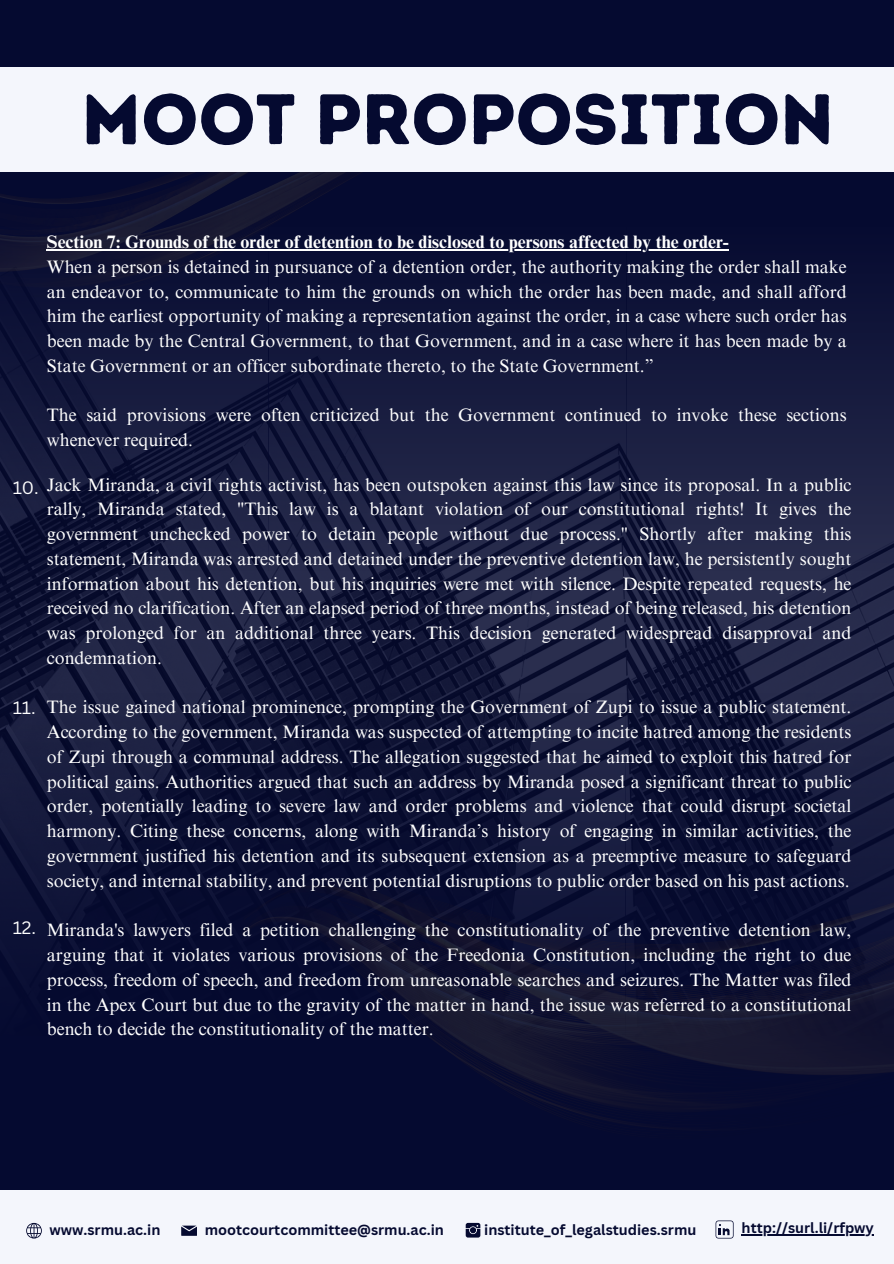
<style>
.page{position:relative;width:894px;height:1264px;background:#fff}
.page>*{position:absolute;margin:0;border:0;box-sizing:border-box;transform-origin:0 0}
.t1{font:71.25px "Intro Rust Base";color:#050a30}
.t2{font:18px/24.8px "Times NRMT Pro";color:#fff;text-align:justify}
.t3{font:700 18px "Times NRMT Pro";color:#fff}
.t4{font:17.4px "Canva Sans";color:#fff}
.t5{font:700 14.4px "Canva Sans";color:#050a30}
</style>
<div class="page">
<div style="left:0;top:0;width:893px;height:1263px;background:#050a30"></div>
<img style="left:0;top:250px;width:893px;height:584px">
<svg style="left:0;top:693px;width:267px;height:239px;fill:#0e1336"></svg>
<div style="left:626px;top:214px;width:267px;height:356px;background:linear-gradient(to bottom,#070c32,#262a4a)"></div>
<svg style="left:268px;top:693px;width:356px;height:141px;fill:#0e1234"></svg>
<svg style="left:268px;top:250px;width:357px;height:320px;fill:#171c3f"></svg>
<svg style="left:625px;top:693px;width:268px;height:141px"></svg>
<svg style="left:0;top:296px;width:268px;height:274px;fill:#13183b"></svg>
<img style="left:0;top:172px;width:592px;height:124px">
<img style="left:242px;top:834px;width:651px;height:287px">
<div style="left:0;top:67px;width:893px;height:105px;background:#f4f6fc"></div>
<hr style="left:47px;top:249px;width:681px;height:1px;background:#fff">
<div style="left:0;top:1190px;width:893px;height:73px;background:#f4f6fc"></div>
<svg style="left:26px;top:1222px;width:16px;height:16px"></svg>
<svg style="left:181px;top:1225px;width:16px;height:10px"></svg>
<svg style="left:715px;top:1220px;width:18px;height:18px"></svg>
<svg style="left:465px;top:1222px;width:15px;height:15px"></svg>
<hr style="left:741px;top:1234px;width:132px;height:1px;background:#050a30">
<h1 class="t1" style="left:81px;top:76px;width:753px">MOOT PROPOSITION</h1>
<p class="t3" style="left:47px;top:235px;width:683px">Section 7: Grounds of the order of detention to be disclosed to persons affected by the order-</p>
<p class="t2" style="left:47px;top:256px;width:801px">When a person is detained in pursuance of a detention order, the authority making the order shall make an endeavor to, communicate to him the grounds on which the order has been made, and shall afford him the earliest opportunity of making a representation against the order, in a case where such order has been made by the Central Government, to that Government, and in a case where it has been made by a State Government or an officer subordinate thereto, to the State Government.”</p>
<p class="t2" style="left:47px;top:405px;width:801px">The said provisions were often criticized but the Government continued to invoke these sections whenever required.</p>
<p class="t2" style="left:47px;top:474px;width:806px;text-indent:-34px"><sub>10.</sub> Jack Miranda, a civil rights activist, has been outspoken against this law since its proposal. In a public rally, Miranda stated, "This law is a blatant violation of our constitutional rights! It gives the government unchecked power to detain people without due process." Shortly after making this statement, Miranda was arrested and detained under the preventive detention law, he persistently sought information about his detention, but his inquiries were met with silence. Despite repeated requests, he received no clarification. After an elapsed period of three months, instead of being released, his detention was prolonged for an additional three years. This decision generated widespread disapproval and condemnation.</p>
<p class="t2" style="left:47px;top:697px;width:805px">The issue gained national prominence, prompting the Government of Zupi to issue a public statement.<br>According to the government, Miranda was suspected of attempting to incite hatred among the residents of Zupi through a communal address. The allegation suggested that he aimed to exploit this hatred for political gains. Authorities argued that such an address by Miranda posed a significant threat to public order, potentially leading to severe law and order problems and violence that could disrupt societal harmony. Citing these concerns, along with Miranda’s history of engaging in similar activities, the government justified his detention and its subsequent extension as a preemptive measure to safeguard society, and internal stability, and prevent potential disruptions to public order based on his past actions.</p>
<p class="t2" style="left:47px;top:920px;width:806px">Miranda's lawyers filed a petition challenging the constitutionality of the preventive detention law, arguing that it violates various provisions of the Freedonia Constitution, including the right to due process, freedom of speech, and freedom from unreasonable searches and seizures. The Matter was filed in the Apex Court but due to the gravity of the matter in hand, the issue was referred to a constitutional bench to decide the constitutionality of the matter.</p>
<p class="t4" style="left:13px;top:695px;width:25px">11.</p>
<p class="t4" style="left:13px;top:915px;width:25px">12.</p>
<p class="t5" style="left:50px;top:1219px;width:112px">www.srmu.ac.in</p>
<p class="t5" style="left:205px;top:1219px;width:241px">mootcourtcommittee@srmu.ac.in</p>
<p class="t5" style="left:484px;top:1219px;width:214px">institute_of_legalstudies.srmu</p>
<p class="t5" style="left:741px;top:1217px;width:134px">http://surl.li/rfpwy</p>
</div>
